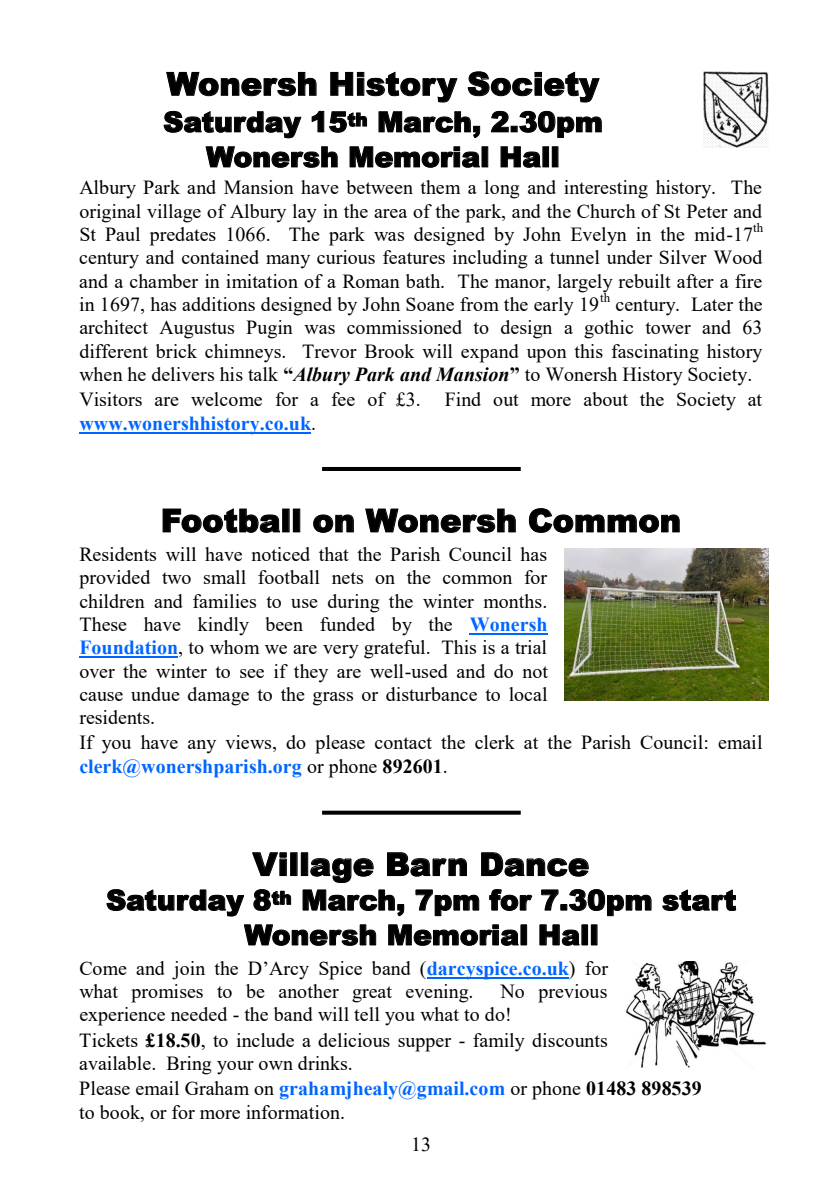
<style>
.page{position:relative;width:840px;height:1191px;background:#fff}
.page>*{position:absolute;margin:0;border:0;box-sizing:border-box;transform-origin:0 0}
.t1{font:900 32px "Arial";color:#000}
.t2{font:900 28px/35px "Arial";color:#000;text-align:center}
.t3{font:20px/23.4px "Times New Roman";color:#000}
.s1{font-weight:700}
.s2{font-weight:700;font-style:italic}
.s3{font-weight:700;color:#06f}
</style>
<div class="page">
<svg style="left:162px;top:508px;width:119px;height:25px"></svg>
<div style="left:293px;top:508px;width:7px;height:24px;border:1px solid #000"></div>
<svg style="left:313px;top:514px;width:41px;height:19px"></svg>
<svg style="left:365px;top:508px;width:151px;height:25px"></svg>
<svg style="left:529px;top:508px;width:150px;height:25px"></svg>
<hr style="left:469px;top:633px;width:78px;height:2px;background:#06f">
<hr style="left:79px;top:656px;width:99px;height:2px;background:#06f">
<svg style="left:166px;top:71px;width:151px;height:26px"></svg>
<svg style="left:330px;top:71px;width:128px;height:32px"></svg>
<svg style="left:467px;top:71px;width:133px;height:32px"></svg>
<svg style="left:163px;top:110px;width:139px;height:29px"></svg>
<svg style="left:311px;top:110px;width:56px;height:23px"></svg>
<svg style="left:378px;top:111px;width:102px;height:27px"></svg>
<svg style="left:491px;top:111px;width:17px;height:22px"></svg>
<svg style="left:519px;top:110px;width:82px;height:28px"></svg>
<svg style="left:205px;top:146px;width:133px;height:22px"></svg>
<svg style="left:349px;top:146px;width:131px;height:22px"></svg>
<svg style="left:500px;top:146px;width:41px;height:22px"></svg>
<div style="left:551px;top:146px;width:7px;height:21px;border:1px solid #000"></div>
<hr style="left:79px;top:432px;width:232px;height:1px;background:#06f">
<hr style="left:322px;top:467px;width:198px;height:4px;background:#000">
<svg style="left:252px;top:852px;width:35px;height:24px"></svg>
<div style="left:290px;top:852px;width:7px;height:24px;border:1px solid #000"></div>
<div style="left:301px;top:852px;width:7px;height:24px;border:1px solid #000"></div>
<svg style="left:106px;top:889px;width:139px;height:28px"></svg>
<svg style="left:253px;top:889px;width:38px;height:22px"></svg>
<svg style="left:302px;top:852px;width:349px;height:64px"></svg>
<svg style="left:662px;top:889px;width:74px;height:22px"></svg>
<svg style="left:244px;top:924px;width:132px;height:22px"></svg>
<svg style="left:388px;top:924px;width:131px;height:22px"></svg>
<svg style="left:539px;top:924px;width:41px;height:22px"></svg>
<div style="left:590px;top:924px;width:7px;height:21px;border:1px solid #000"></div>
<hr style="left:426px;top:976px;width:142px;height:2px;background:#06f">
<img style="left:626px;top:961px;width:140px;height:107px">
<img style="left:703px;top:72px;width:65px;height:75px">
<img style="left:564px;top:548px;width:204px;height:153px">
<svg style="left:322px;top:810px;width:198px;height:4px"></svg>
<p class="t1" style="left:167px;top:61px;width:433px">Wonersh History Society</p>
<p class="t2" style="left:163px;top:103px;width:441px">Saturday 15<sup>th</sup> March, 2.30pm<br>Wonersh Memorial Hall</p>
<p class="t3" style="left:79px;top:175px;width:685px;text-align:justify">Albury Park and Mansion have between them a long and interesting history. The original village of Albury lay in the area of the park, and the Church of St Peter and St Paul predates 1066. The park was designed by John Evelyn in the mid-17<sup>th </sup>century and contained many curious features including a tunnel under Silver Wood and a chamber in imitation of a Roman bath. The manor, largely rebuilt after a fire in 1697, has additions designed by John Soane from the early 19<sup>th</sup> century. Later the architect Augustus Pugin was commissioned to design a gothic tower and 63 different brick chimneys. Trevor Brook will expand upon this fascinating history when he delivers his talk <span class="s1">“</span><span class="s2">Albury Park and Mansion</span><span class="s1">”</span> to Wonersh History Society.</p>
<p class="t3" style="left:79px;top:387px;width:684px">Visitors are welcome for a fee of £3. Find out more about the Society at <span class="s3">www.wonershhistory.co.uk</span>.</p>
<p class="t1" style="left:161px;top:497px;width:521px">Football on Wonersh Common</p>
<p class="t3" style="left:79px;top:542px;width:470px;text-align:justify">Residents will have noticed that the Parish Council has provided two small football nets on the common for children and families to use during the winter months.<br>These have kindly been funded by the <span class="s3">Wonersh Foundation</span>, to whom we are very grateful. This is a trial over the winter to see if they are well-used and do not cause undue damage to the grass or disturbance to local residents.</p>
<p class="t3" style="left:79px;top:730px;width:684px">If you have any views, do please contact the clerk at the Parish Council: email <span class="s3">clerk@wonershparish.org</span> or phone <span class="s1">892601</span>.</p>
<p class="t1" style="left:252px;top:841px;width:338px">Village Barn Dance</p>
<p class="t2" style="left:106px;top:882px;width:631px">Saturday 8<sup>th</sup> March, 7pm for 7.30pm start<br>Wonersh Memorial Hall</p>
<p class="t3" style="left:79px;top:955px;width:530px">Come and join the D’Arcy Spice band (<span class="s3">darcyspice.co.uk</span>) for what promises to be another great evening.</p>
<p class="t3" style="left:79px;top:979px;width:529px;text-indent:421px">No previous experience needed - the band will tell you what to do!</p>
<p class="t3" style="left:79px;top:1027px;width:530px">Tickets <span class="s1">£18.50</span>, to include a delicious supper - family discounts available. Bring your own drinks.</p>
<p class="t3" style="left:79px;top:1076px;width:623px">Please email Graham on <span class="s3">grahamjhealy@gmail.com</span> or phone <span class="s1">01483 898539 </span>to book, or for more information.</p>
<p class="t3" style="left:411px;top:1132px;width:22px">13</p>
</div>
